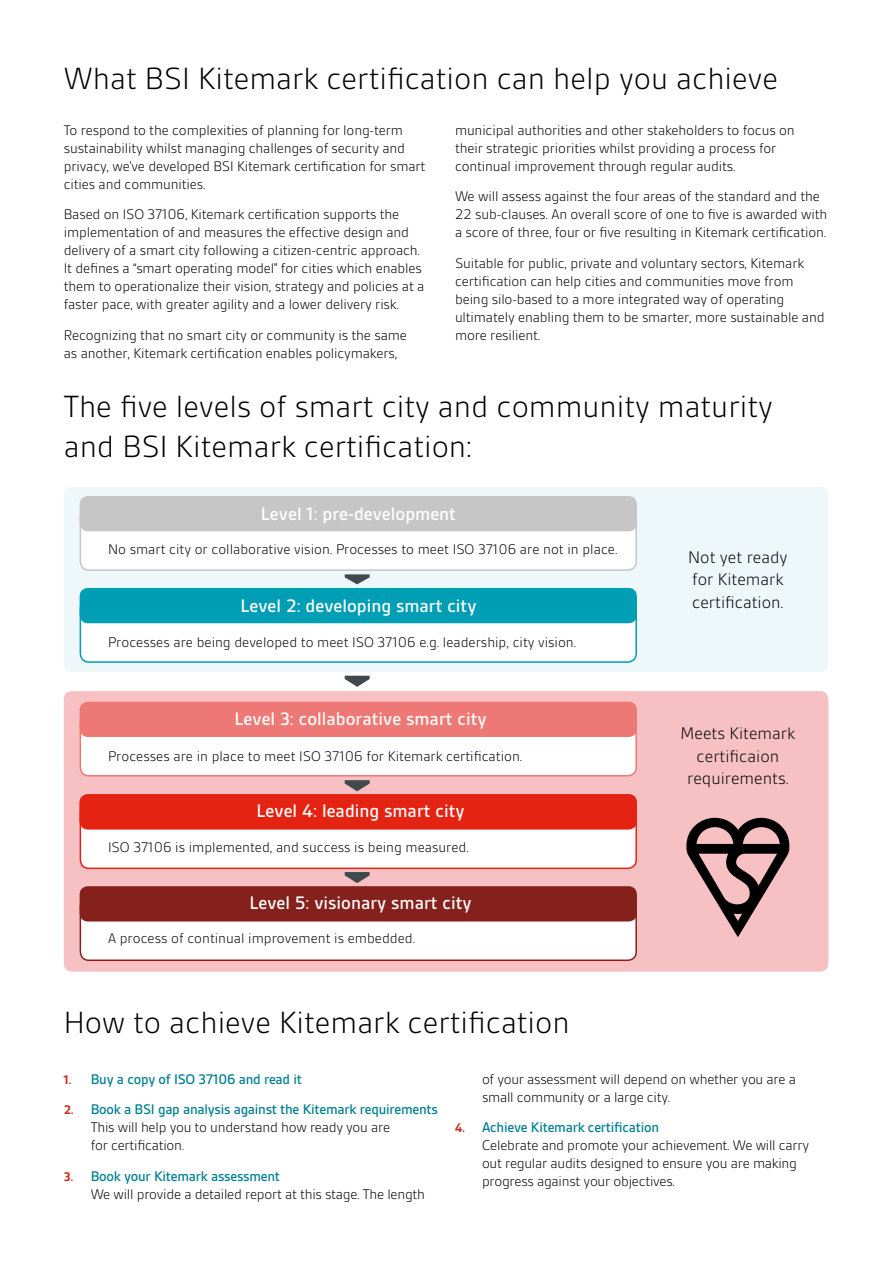
<style>
.page{position:relative;width:893px;height:1263px;background:#fff}
.page>*{position:absolute;margin:0;border:0;box-sizing:border-box;transform-origin:0 0}
.t1{font:300 33px/39.6px "BSI Gesta";color:#000}
.t2{font:500 19.5px "BSI Gesta";color:#fff}
.t3{font:300 18px/22.5px "BSI Gesta";color:#000;text-align:center}
.t4{font:300 15px/18px "BSI Gesta";letter-spacing:-.01em;color:#000}
.t5{font:500 15px "BSI Gesta";letter-spacing:-.015em;color:#007f92}
.s1{font-weight:700;font-size:13.5px;color:#c62a1b}
.s2{font-weight:500;color:#007f92}
</style>
<div class="page">
<div style="left:64px;top:487px;width:764px;height:185px;background:#ebf6f9;border-radius:9px"></div>
<div style="left:64px;top:691px;width:764px;height:281px;background:#f7c1c4;border-radius:9px"></div>
<div style="left:80px;top:508px;width:556px;height:62px;background:#fff;border-radius:9px"></div>
<div style="left:80px;top:508px;width:557px;height:63px;border:2px solid #c6c6c6;border-radius:9px"></div>
<div style="left:80px;top:496px;width:557px;height:35px;background:#c6c6c6;border-radius:9px"></div>
<div style="left:80px;top:600px;width:556px;height:62px;background:#fff;border-radius:9px"></div>
<div style="left:80px;top:600px;width:557px;height:63px;border:2px solid #009eb5;border-radius:9px"></div>
<div style="left:80px;top:588px;width:557px;height:35px;background:#009eb5;border-radius:9px"></div>
<svg style="left:345px;top:574px;width:25px;height:10px"></svg>
<svg style="left:345px;top:872px;width:25px;height:11px"></svg>
<svg style="left:345px;top:780px;width:25px;height:11px"></svg>
<div style="left:80px;top:898px;width:556px;height:62px;background:#fff;border-radius:9px"></div>
<div style="left:80px;top:898px;width:557px;height:63px;border:2px solid #85211d;border-radius:9px"></div>
<div style="left:80px;top:886px;width:557px;height:35px;background:#85211d;border-radius:9px"></div>
<div style="left:80px;top:714px;width:556px;height:62px;background:#fff;border-radius:9px"></div>
<div style="left:80px;top:713px;width:557px;height:63px;border:2px solid #ee7875;border-radius:9px"></div>
<div style="left:80px;top:702px;width:557px;height:35px;background:#ee7875;border-radius:9px"></div>
<div style="left:80px;top:807px;width:556px;height:61px;background:#fff;border-radius:9px"></div>
<div style="left:80px;top:806px;width:557px;height:63px;border:2px solid #e42313;border-radius:9px"></div>
<div style="left:80px;top:794px;width:557px;height:35px;background:#e42313;border-radius:9px"></div>
<svg style="left:345px;top:676px;width:25px;height:11px"></svg>
<svg style="left:686px;top:818px;width:103px;height:119px"></svg>
<h1 class="t1" style="left:64px;top:58px;width:716px">What BSI Kitemark certification can help you achieve</h1>
<p class="t4" style="left:64px;top:121px;width:363px">To respond to the complexities of planning for long-term sustainability whilst managing challenges of security and privacy, we’ve developed BSI Kitemark certification for smart cities and communities.</p>
<p class="t4" style="left:64px;top:206px;width:362px">Based on ISO 37106, Kitemark certification supports the implementation of and measures the effective design and delivery of a smart city following a citizen-centric approach.<br>It defines a “smart operating model” for cities which enables them to operationalize their vision, strategy and policies at a faster pace, with greater agility and a lower delivery risk.</p>
<p class="t4" style="left:64px;top:326px;width:345px">Recognizing that no smart city or community is the same as another, Kitemark certification enables policymakers,</p>
<p class="t4" style="left:455px;top:121px;width:341px">municipal authorities and other stakeholders to focus on their strategic priorities whilst providing a process for continual improvement through regular audits.</p>
<p class="t4" style="left:455px;top:188px;width:374px">We will assess against the four areas of the standard and the<br>22 sub-clauses. An overall score of one to five is awarded with a score of three, four or five resulting in Kitemark certification.</p>
<p class="t4" style="left:455px;top:254px;width:371px">Suitable for public, private and voluntary sectors, Kitemark certification can help cities and communities move from being silo-based to a more integrated way of operating ultimately enabling them to be smarter, more sustainable and more resilient.</p>
<h1 class="t1" style="left:64px;top:387px;width:710px">The five levels of smart city and community maturity and BSI Kitemark certification:</h1>
<h2 class="t2" style="left:261px;top:503px;width:197px">Level 1: pre-development</h2>
<p class="t4" style="left:108px;top:540px;width:511px">No smart city or collaborative vision. Processes to meet ISO 37106 are not in place.</p>
<h2 class="t2" style="left:240px;top:596px;width:238px">Level 2: developing smart city</h2>
<p class="t4" style="left:108px;top:633px;width:470px">Processes are being developed to meet ISO 37106 e.g. leadership, city vision.</p>
<h2 class="t2" style="left:234px;top:709px;width:254px">Level 3: collaborative smart city</h2>
<p class="t4" style="left:108px;top:747px;width:416px">Processes are in place to meet ISO 37106 for Kitemark certification.</p>
<h2 class="t2" style="left:256px;top:801px;width:210px">Level 4: leading smart city</h2>
<p class="t4" style="left:108px;top:839px;width:362px">ISO 37106 is implemented, and success is being measured.</p>
<h2 class="t2" style="left:249px;top:892px;width:224px">Level 5: visionary smart city</h2>
<p class="t4" style="left:108px;top:930px;width:309px">A process of continual improvement is embedded.</p>
<h1 class="t1" style="left:64px;top:1002px;width:507px">How to achieve Kitemark certification</h1>
<p class="t3" style="left:688px;top:546px;width:101px;text-align:left">Not yet ready for Kitemark certification.</p>
<p class="t3" style="left:681px;top:722px;width:116px">Meets Kitemark certificaion requirements.</p>
<p class="t5" style="left:64px;top:1071px;width:240px"><span class="s1">1.</span> Buy a copy of ISO 37106 and read it</p>
<p class="t4" style="left:91px;top:1101px;width:349px;text-indent:-27px"><span class="s1">2.</span> <span class="s2">Book a BSI gap analysis against the Kitemark requirements<br></span>This will help you to understand how ready you are<br>for certification.</p>
<p class="t4" style="left:91px;top:1167px;width:336px;text-indent:-27px"><span class="s1">3.</span> <span class="s2">Book your Kitemark assessment<br></span>We will provide a detailed report at this stage. The length</p>
<p class="t4" style="left:482px;top:1070px;width:316px">of your assessment will depend on whether you are a small community or a large city.</p>
<p class="t4" style="left:482px;top:1119px;width:329px;text-indent:-27px"><span class="s1">4.</span> <span class="s2">Achieve Kitemark certification<br></span>Celebrate and promote your achievement. We will carry out regular audits designed to ensure you are making progress against your objectives.</p>
</div>
